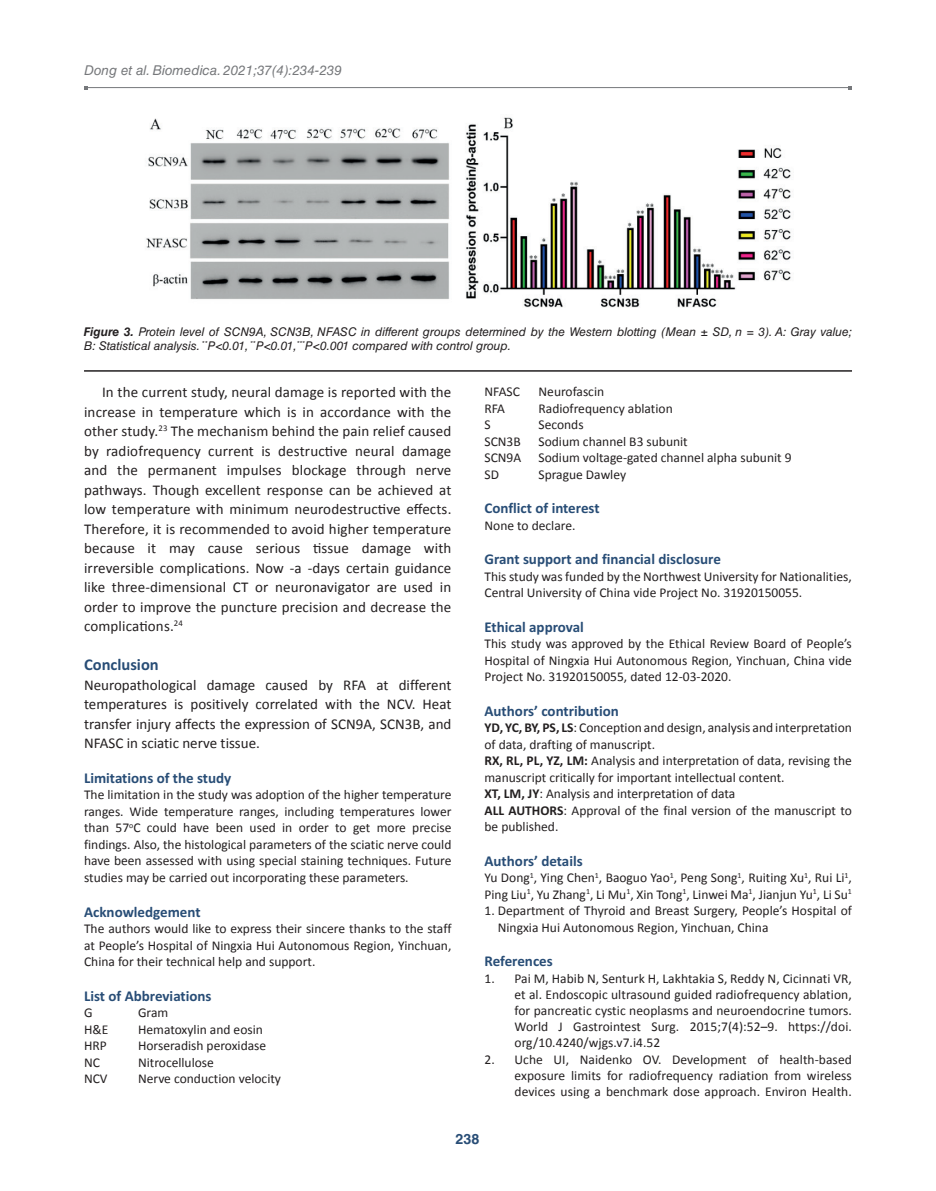
<style>
.page{position:relative;width:936px;height:1191px;background:#fff}
.page>*{position:absolute;margin:0;border:0;box-sizing:border-box;transform-origin:0 0}
.t1{font:700 16.5px "Calibri";color:#284d76}
.t2{font:15px/19.5px "Calibri";color:#231f20;text-align:justify}
.t3{font:700 15px "Calibri";color:#284d76}
.t4{font:700 14.25px "Helvetica LT Std";color:#284d76}
.t5{font:13.5px/16.5px "Calibri";color:#231f20;text-align:justify}
.t6{font:italic 13.5px "Helvetica LT Std";color:#76787b}
.t7{font:italic 12px/14.4px "Helvetica LT Std";color:#231f20}
.s1{font-weight:700}
</style>
<div class="page">
<hr style="left:86px;top:87px;width:764px;height:1px;background:#76787b">
<img style="left:146px;top:117px;width:645px;height:191px">
<hr style="left:84px;top:370px;width:768px;height:2px;background:#231f20">
<p class="t6" style="left:84px;top:63px;width:259px">Dong et al. Biomedica. 2021;37(4):234-239</p>
<p class="t7" style="left:84px;top:325px;width:769px"><span class="s1">Figure 3.</span> Protein level of SCN9A, SCN3B, NFASC in different groups determined by the Western blotting (Mean ± SD, n = 3). A: Gray value;<br>B: Statistical analysis. <sup>**</sup>P&lt;0.01, <sup>**</sup>P&lt;0.01,<sup>***</sup>P&lt;0.001 compared with control group.</p>
<p class="t2" style="left:84px;top:382px;width:369px;text-indent:18px">In the current study, neural damage is reported with the increase in temperature which is in accordance with the other study.<sup>23</sup> The mechanism behind the pain relief caused by radiofrequency current is destructive neural damage and the permanent impulses blockage through nerve pathways. Though excellent response can be achieved at low temperature with minimum neurodestructive effects.<br>Therefore, it is recommended to avoid higher temperature because it may cause serious tissue damage with irreversible complications. Now -a -days certain guidance like three-dimensional CT or neuronavigator are used in order to improve the puncture precision and decrease the complications.<sup>24</sup></p>
<p class="t1" style="left:84px;top:654px;width:76px">Conclusion</p>
<p class="t2" style="left:84px;top:674px;width:369px">Neuropathological damage caused by RFA at different temperatures is positively correlated with the NCV. Heat transfer injury affects the expression of SCN9A, SCN3B, and NFASC in sciatic nerve tissue.</p>
<p class="t3" style="left:84px;top:768px;width:149px">Limitations of the study</p>
<p class="t5" style="left:84px;top:786px;width:369px">The limitation in the study was adoption of the higher temperature ranges. Wide temperature ranges, including temperatures lower than 57<sup>o</sup>C could have been used in order to get more precise findings. Also, the histological parameters of the sciatic nerve could have been assessed with using special staining techniques. Future studies may be carried out incorporating these parameters.</p>
<p class="t3" style="left:84px;top:902px;width:118px">Acknowledgement</p>
<p class="t5" style="left:84px;top:919px;width:369px">The authors would like to express their sincere thanks to the staff at People’s Hospital of Ningxia Hui Autonomous Region, Yinchuan, China for their technical help and support.</p>
<p class="t3" style="left:84px;top:986px;width:129px">List of Abbreviations</p>
<p class="t5" style="left:84px;top:1003px;width:10px">G</p>
<p class="t5" style="left:138px;top:1003px;width:32px">Gram</p>
<p class="t5" style="left:84px;top:1020px;width:26px">H&amp;E</p>
<p class="t5" style="left:138px;top:1020px;width:126px">Hematoxylin and eosin</p>
<p class="t5" style="left:84px;top:1036px;width:24px">HRP</p>
<p class="t5" style="left:138px;top:1036px;width:130px">Horseradish peroxidase</p>
<p class="t5" style="left:84px;top:1053px;width:17px">NC</p>
<p class="t5" style="left:138px;top:1053px;width:77px">Nitrocellulose</p>
<p class="t5" style="left:84px;top:1069px;width:25px">NCV</p>
<p class="t5" style="left:138px;top:1069px;width:144px">Nerve conduction velocity</p>
<p class="t5" style="left:484px;top:383px;width:37px">NFASC</p>
<p class="t5" style="left:538px;top:383px;width:67px">Neurofascin</p>
<p class="t5" style="left:484px;top:399px;width:22px">RFA</p>
<p class="t5" style="left:538px;top:399px;width:136px">Radiofrequency ablation</p>
<p class="t5" style="left:484px;top:416px;width:8px">S</p>
<p class="t5" style="left:538px;top:416px;width:47px">Seconds</p>
<p class="t5" style="left:484px;top:432px;width:38px">SCN3B</p>
<p class="t5" style="left:538px;top:432px;width:151px">Sodium channel B3 subunit</p>
<p class="t5" style="left:484px;top:449px;width:38px">SCN9A</p>
<p class="t5" style="left:538px;top:449px;width:254px">Sodium voltage-gated channel alpha subunit 9</p>
<p class="t5" style="left:484px;top:465px;width:16px">SD</p>
<p class="t5" style="left:538px;top:465px;width:89px">Sprague Dawley</p>
<p class="t3" style="left:484px;top:499px;width:117px">Conflict of interest</p>
<p class="t5" style="left:484px;top:516px;width:92px">None to declare.</p>
<p class="t3" style="left:484px;top:550px;width:238px">Grant support and financial disclosure</p>
<p class="t5" style="left:484px;top:567px;width:369px">This study was funded by the Northwest University for Nationalities,<br>Central University of China vide Project No. 31920150055.</p>
<p class="t3" style="left:484px;top:617px;width:101px">Ethical approval</p>
<p class="t5" style="left:484px;top:635px;width:369px">This study was approved by the Ethical Review Board of People’s Hospital of Ningxia Hui Autonomous Region, Yinchuan, China vide Project No. 31920150055, dated 12-03-2020.</p>
<p class="t3" style="left:484px;top:701px;width:136px">Authors’ contribution</p>
<p class="t5" style="left:484px;top:719px;width:369px;text-align:left"><span class="s1">YD, YC, BY, PS, LS</span>: Conception and design, analysis and interpretation of data, drafting of manuscript.<br><span class="s1">RX, RL, PL, YZ, LM:</span> Analysis and interpretation of data, revising the manuscript critically for important intellectual content.<br><span class="s1">XT, LM, JY</span>: Analysis and interpretation of data<br><span class="s1">ALL AUTHORS</span>: Approval of the final version of the manuscript to be published.</p>
<p class="t3" style="left:484px;top:851px;width:100px">Authors’ details</p>
<p class="t5" style="left:484px;top:869px;width:369px">Yu Dong<sup>1</sup>, Ying Chen<sup>1</sup>, Baoguo Yao<sup>1</sup>, Peng Song<sup>1</sup>, Ruiting Xu<sup>1</sup>, Rui Li<sup>1</sup>,<br>Ping Liu<sup>1</sup>, Yu Zhang<sup>1</sup>, Li Mu<sup>1</sup>, Xin Tong<sup>1</sup>, Linwei Ma<sup>1</sup>, Jianjun Yu<sup>1</sup>, Li Su<sup>1</sup></p>
<p class="t5" style="left:498px;top:902px;width:355px;text-indent:-13px">1. Department of Thyroid and Breast Surgery, People’s Hospital of<br>Ningxia Hui Autonomous Region, Yinchuan, China</p>
<p class="t3" style="left:484px;top:952px;width:70px">References</p>
<p class="t5" style="left:514px;top:969px;width:339px;text-indent:-30px">1. Pai M, Habib N, Senturk H, Lakhtakia S, Reddy N, Cicinnati VR, et al. Endoscopic ultrasound guided radiofrequency ablation, for pancreatic cystic neoplasms and neuroendocrine tumors.<br>World J Gastrointest Surg. 2015;7(4):52–9. https://doi. org/10.4240/wjgs.v7.i4.52</p>
<p class="t5" style="left:514px;top:1050px;width:339px;text-indent:-30px">2. Uche UI, Naidenko OV. Development of health-based exposure limits for radiofrequency radiation from wireless devices using a benchmark dose approach. Environ Health.</p>
<p class="t4" style="left:455px;top:1130px;width:25px">238</p>
</div>
